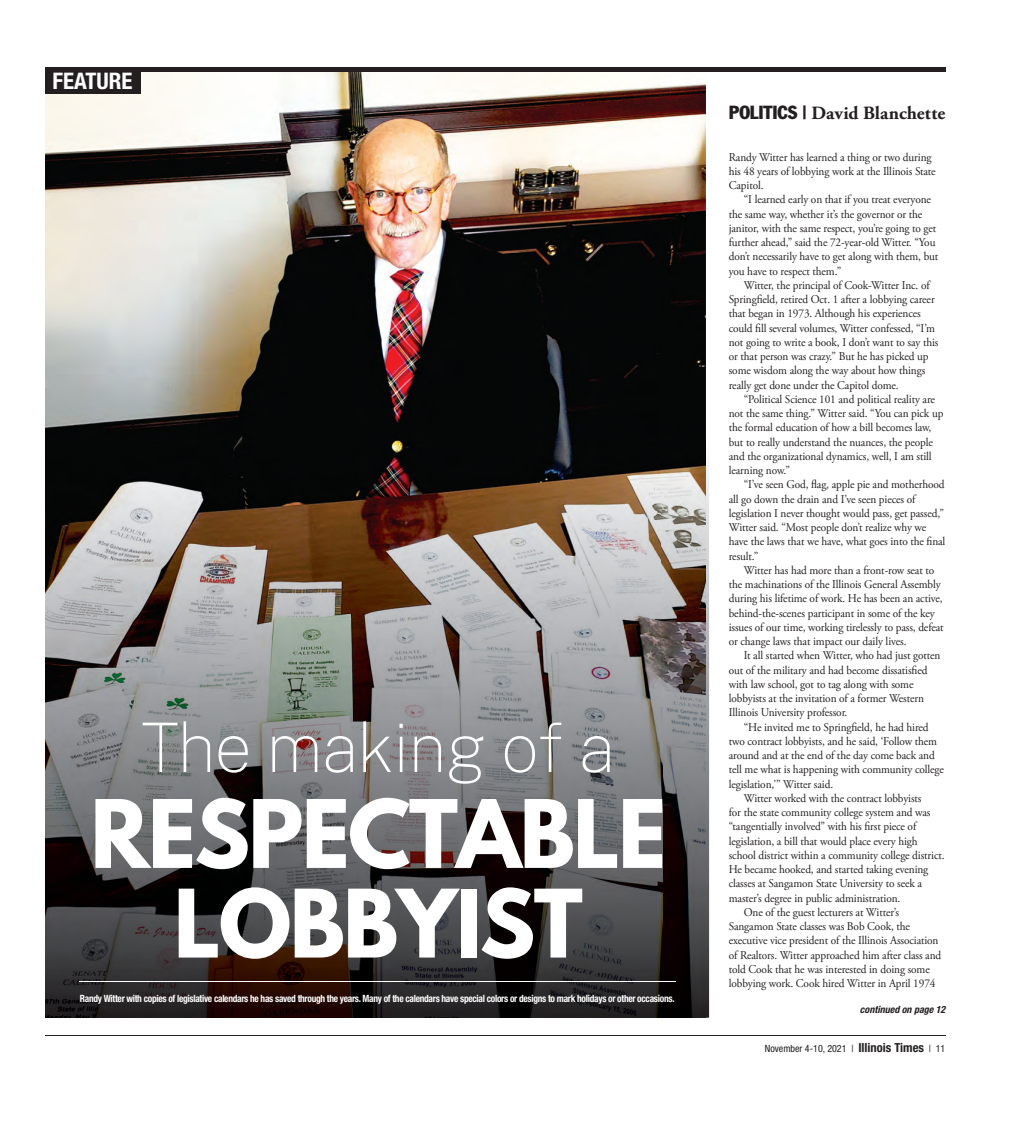
<style>
.page{position:relative;width:1013px;height:1125px;background:#fff}
.page>*{position:absolute;margin:0;border:0;box-sizing:border-box;transform-origin:0 0}
.t1{font:700 83.5px/89.6px "League Spartan";letter-spacing:-.02em;color:#fff;text-align:center}
.t2{font:100 68.38px "Public Sans";letter-spacing:-.02em;color:#fff}
.t3{font:700 condensed 22.88px "Helvetica Neue";color:#fff}
.t4{font:700 18.75px "Adobe Garamond Pro";color:#231f20}
.t5{font:11.88px/14.2px "Adobe Garamond Pro";letter-spacing:-.01em;color:#231f20;scale:.95 1}
.t6{font:700 condensed 10px "Helvetica Neue";letter-spacing:-.03em;color:#fff;scale:.94 1}
.t7{font:condensed 10px "Helvetica Neue";color:#231f20}
.t8{font:italic 700 condensed 10px "Helvetica Neue";color:#231f20}
.s1{font-family:"Franklin Gothic";font-weight:400;font-stretch:condensed}
.s2{font-weight:700;font-size:12.5px}
</style>
<div class="page">
<hr style="left:45px;top:1035px;width:900px;height:1px;background:#231f20">
<img style="left:45px;top:72px;width:661px;height:370px">
<hr style="left:46px;top:68px;width:899px;height:4px;background:#231f20">
<div style="left:45px;top:68px;width:95px;height:26px;background:#231f20"></div>
<img style="left:706px;top:466px;width:3px;height:552px">
<img style="left:45px;top:442px;width:661px;height:576px">
<hr style="left:79px;top:982px;width:596px;height:1px;background:#fff">
<h3 class="t3" style="left:52px;top:73px;width:82px">FEATURE</h3>
<h2 class="t2" style="left:142px;top:708px;width:475px">The making of a</h2>
<h1 class="t1" style="left:90px;top:803px;width:577px">RESPECTABLE<br>LOBBYIST</h1>
<p class="t6" style="left:80px;top:995px;width:634px">Randy Witter with copies of legislative calendars he has saved through the years. Many of the calendars have special colors or designs to mark holidays or other occasions.</p>
<h3 class="t4" style="left:729px;top:102px;width:218px"><span class="s1">POLITICS |</span> David Blanchette</h3>
<p class="t5" style="left:728px;top:151px;width:219px">Randy Witter has learned a thing or two during his 48 years of lobbying work at the Illinois State<br>Capitol.</p>
<p class="t5" style="left:728px;top:194px;width:222px;text-indent:15px">“I learned early on that if you treat everyone the same way, whether it’s the governor or the janitor, with the same respect, you’re going to get further ahead,” said the 72-year-old Witter. “You don’t necessarily have to get along with them, but you have to respect them.”</p>
<p class="t5" style="left:728px;top:279px;width:222px;text-indent:15px">Witter, the principal of Cook-Witter Inc. of Springfield, retired Oct. 1 after a lobbying career that began in 1973. Although his experiences could fill several volumes, Witter confessed, “I’m not going to write a book, I don’t want to say this or that person was crazy.” But he has picked up some wisdom along the way about how things really get done under the Capitol dome.</p>
<p class="t5" style="left:728px;top:393px;width:227px;text-indent:15px">“Political Science 101 and political reality are not the same thing.” Witter said. “You can pick up the formal education of how a bill becomes law, but to really understand the nuances, the people and the organizational dynamics, well, I am still learning now.”</p>
<p class="t5" style="left:728px;top:479px;width:229px;text-indent:15px">“I’ve seen God, flag, apple pie and motherhood all go down the drain and I’ve seen pieces of legislation I never thought would pass, get passed,” Witter said. “Most people don’t realize why we have the laws that we have, what goes into the final result.”</p>
<p class="t5" style="left:728px;top:564px;width:228px;text-indent:15px">Witter has had more than a front-row seat to the machinations of the Illinois General Assembly during his lifetime of work. He has been an active, behind-the-scenes participant in some of the key issues of our time, working tirelessly to pass, defeat or change laws that impact our daily lives.</p>
<p class="t5" style="left:728px;top:650px;width:224px;text-indent:15px">It all started when Witter, who had just gotten out of the military and had become dissatisfied with law school, got to tag along with some lobbyists at the invitation of a former Western Illinois University professor.</p>
<p class="t5" style="left:743px;top:721px;width:196px">“He invited me to Springfield, he had hired</p>
<p class="t5" style="left:728px;top:735px;width:221px">two contract lobbyists, and he said, ‘Follow them</p>
<p class="t5" style="left:728px;top:749px;width:218px">around and at the end of the day come back and</p>
<p class="t5" style="left:728px;top:764px;width:228px">tell me what is happening with community college</p>
<p class="t5" style="left:728px;top:778px;width:111px">legislation,’” Witter said.</p>
<p class="t5" style="left:743px;top:792px;width:189px">Witter worked with the contract lobbyists</p>
<p class="t5" style="left:728px;top:806px;width:214px">for the state community college system and was</p>
<p class="t5" style="left:728px;top:821px;width:199px">“tangentially involved” with his first piece of</p>
<p class="t5" style="left:728px;top:835px;width:200px">legislation, a bill that would place every high</p>
<p class="t5" style="left:728px;top:849px;width:229px">school district within a community college district.</p>
<p class="t5" style="left:728px;top:863px;width:211px">He became hooked, and started taking evening</p>
<p class="t5" style="left:728px;top:878px;width:205px">classes at Sangamon State University to seek a</p>
<p class="t5" style="left:728px;top:892px;width:182px">master’s degree in public administration.</p>
<p class="t5" style="left:743px;top:906px;width:165px">One of the guest lecturers at Witter’s</p>
<p class="t5" style="left:728px;top:920px;width:192px">Sangamon State classes was Bob Cook, the</p>
<p class="t5" style="left:728px;top:935px;width:222px">executive vice president of the Illinois Association</p>
<p class="t5" style="left:728px;top:949px;width:225px">of Realtors. Witter approached him after class and</p>
<p class="t5" style="left:728px;top:963px;width:213px">told Cook that he was interested in doing some</p>
<p class="t5" style="left:728px;top:977px;width:219px">lobbying work. Cook hired Witter in April 1974</p>
<p class="t8" style="left:860px;top:1004px;width:87px">continued on page 12</p>
<p class="t7" style="left:764px;top:1045px;width:182px">November 4-10, 2021 | <span class="s2">Illinois Times</span> | 11</p>
</div>
